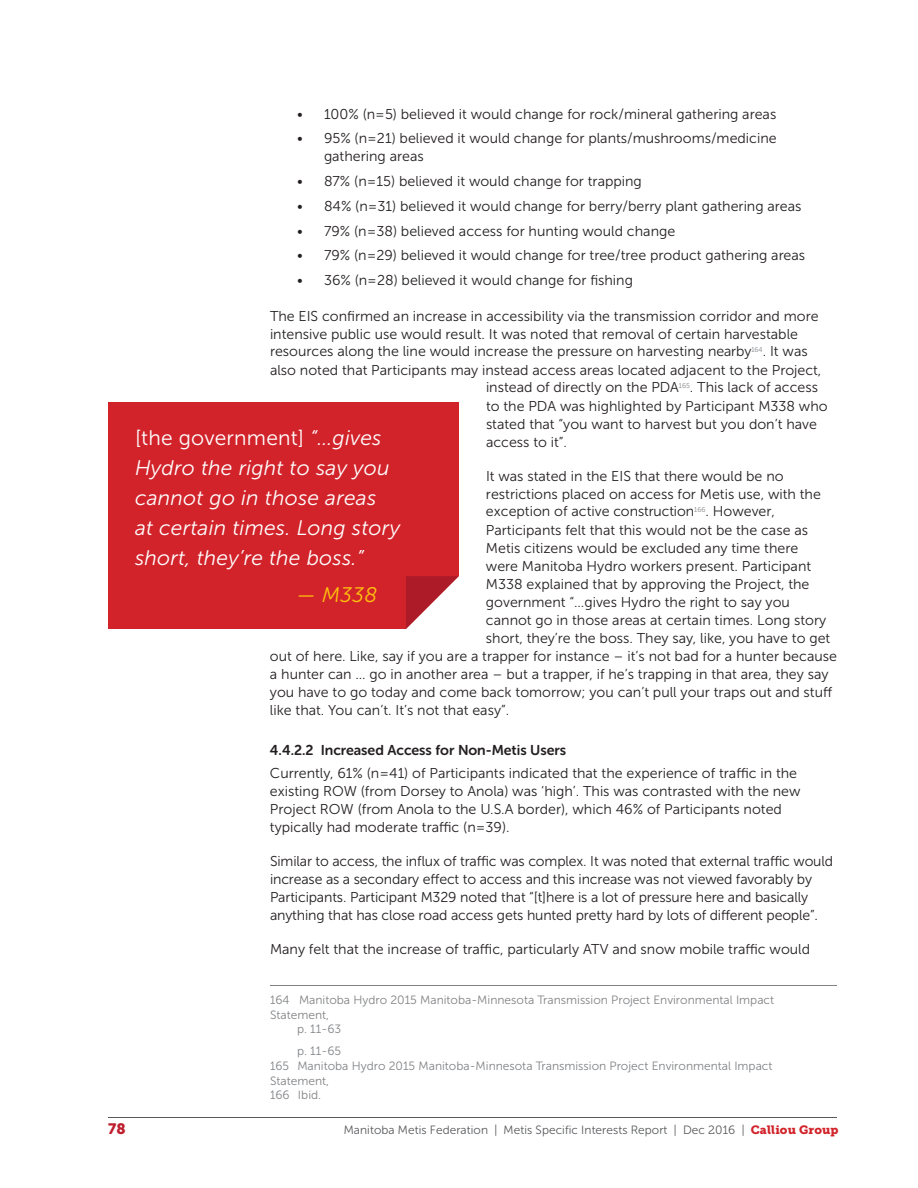
<style>
.page{position:relative;width:918px;height:1188px;background:#fff}
.page>*{position:absolute;margin:0;border:0;box-sizing:border-box;transform-origin:0 0}
.t1{font:italic 21px/30px "Museo Sans 300";letter-spacing:.01em;color:#fff}
.t2{font:italic 21px "Museo Sans 300";color:#ffc20e}
.t3{font:15px "Museo Sans Rounded 900";color:#be1e2d}
.t4{font:14.25px/18px "Museo Sans 300";color:#231f20}
.t5{font:14.25px "Museo Sans Rounded 700";color:#231f20}
.t6{font:12px/14.7px "Museo Sans 300";color:#808285}
.t7{font:12px "Museo Sans Rounded 300";letter-spacing:.01em;color:#58595b}
.s1{font-family:"Museo Sans Rounded 300"}
.s2{font-family:"Museo Slab 300"}
.s3{font-style:normal}
.s4{font-family:"Museo Slab 900";color:#d2232a}
</style>
<div class="page">
<hr style="left:108px;top:1117px;width:729px;height:1px;background:#58595b">
<hr style="left:270px;top:985px;width:567px;height:1px;background:#808285">
<div style="left:108px;top:403px;width:351px;height:226px;background:#d2232a"></div>
<svg style="left:406px;top:576px;width:53px;height:53px;background:#d68c93"></svg>
<p class="t4" style="left:297px;top:105px;width:481px">• 100% (n=5) believed it would change for rock/mineral gathering areas</p>
<p class="t4" style="left:324px;top:130px;width:454px;text-indent:-27px">• 95% (n=21) believed it would change for plants/mushrooms/medicine gathering areas</p>
<p class="t4" style="left:297px;top:172px;width:346px">• 87% (n=15) believed it would change for trapping</p>
<p class="t4" style="left:297px;top:197px;width:506px">• 84% (n=31) believed it would change for berry/berry plant gathering areas</p>
<p class="t4" style="left:297px;top:222px;width:380px">• 79% (n=38) believed access for hunting would change</p>
<p class="t4" style="left:297px;top:247px;width:510px">• 79% (n=29) believed it would change for tree/tree product gathering areas</p>
<p class="t4" style="left:297px;top:271px;width:338px">• 36% (n=28) believed it would change for fishing</p>
<p class="t4" style="left:270px;top:307px;width:550px">The EIS confirmed an increase in accessibility via the transmission corridor and more</p>
<p class="t4" style="left:270px;top:325px;width:530px">intensive public use would result. It was noted that removal of certain harvestable</p>
<p class="t4" style="left:270px;top:342px;width:539px">resources along the line would increase the pressure on harvesting <span class="s1">nearby</span><sup>164</sup>. It was</p>
<p class="t4" style="left:270px;top:361px;width:553px">also noted that Participants may instead access areas located adjacent to the Project,</p>
<p class="t4" style="left:486px;top:378px;width:334px">instead of directly on the <span class="s1">PDA</span><sup>165</sup>. This lack of access</p>
<p class="t4" style="left:486px;top:397px;width:343px">to the PDA was highlighted by Participant M338 who</p>
<p class="t4" style="left:486px;top:415px;width:332px">stated that “you want to harvest but you don’t have</p>
<p class="t4" style="left:486px;top:433px;width:83px">access to it”.</p>
<p class="t4" style="left:486px;top:467px;width:299px">It was stated in the EIS that there would be no</p>
<p class="t4" style="left:486px;top:485px;width:336px">restrictions placed on access for Metis use, with the</p>
<p class="t4" style="left:486px;top:503px;width:291px">exception of active <span class="s1">construction</span><sup>166</sup>. However,</p>
<p class="t4" style="left:486px;top:521px;width:324px">Participants felt that this would not be the case as</p>
<p class="t4" style="left:486px;top:539px;width:314px">Metis citizens would be excluded any time there</p>
<p class="t4" style="left:486px;top:557px;width:327px">were Manitoba Hydro workers present. Participant</p>
<p class="t4" style="left:486px;top:575px;width:325px">M338 explained that by approving the Project, the</p>
<p class="t4" style="left:486px;top:593px;width:305px">government “…gives Hydro the right to say you</p>
<p class="t4" style="left:486px;top:611px;width:342px">cannot go in those areas at certain times. Long story</p>
<p class="t4" style="left:486px;top:629px;width:346px">short, they’re the boss. They say, like, you have to get</p>
<p class="t4" style="left:270px;top:647px;width:569px">out of here. Like, say if you are a trapper for instance – it’s not bad for a hunter because</p>
<p class="t4" style="left:270px;top:665px;width:560px">a hunter can … go in another area – but a trapper, if he’s trapping in that area, they say</p>
<p class="t4" style="left:270px;top:683px;width:564px">you have to go today and come back tomorrow; you can’t pull your traps out and stuff</p>
<p class="t4" style="left:270px;top:701px;width:241px">like that. You can’t. It’s not that easy”.</p>
<p class="t5" style="left:270px;top:742px;width:298px">4.4.2.2 Increased Access for Non-Metis Users</p>
<p class="t4" style="left:270px;top:764px;width:532px">Currently, 61% (n=41) of Participants indicated that the experience of traffic in the existing ROW (from Dorsey to Anola) was ‘high’. This was contrasted with the new Project ROW (from Anola to the U.S.A border), which 46% of Participants noted typically had moderate traffic (n=39).</p>
<p class="t4" style="left:270px;top:852px;width:565px">Similar to access, the influx of traffic was complex. It was noted that external traffic would increase as a secondary effect to access and this increase was not viewed favorably by Participants. Participant M329 noted that “[t]here is a lot of pressure here and basically anything that has close road access gets hunted pretty hard by lots of different people”.</p>
<p class="t4" style="left:270px;top:941px;width:542px">Many felt that the increase of traffic, particularly ATV and snow mobile traffic would</p>
<p class="t6" style="left:270px;top:993px;width:506px"><span class="s1">164</span> Manitoba Hydro 2015 Manitoba-Minnesota Transmission Project Environmental Impact</p>
<p class="t6" style="left:270px;top:1007px;width:61px">Statement,</p>
<p class="t6" style="left:297px;top:1022px;width:46px">p. 11-63</p>
<p class="t6" style="left:270px;top:1044px;width:504px;text-indent:27px">p. 11-65<br><span class="s1">165</span> Manitoba Hydro 2015 Manitoba-Minnesota Transmission Project Environmental Impact<br>Statement,<br><span class="s2">166</span> Ibid.</p>
<h1 class="t1" style="left:135px;top:423px;width:267px"><span class="s3">[the government]</span> “…gives<br>Hydro the right to say you cannot go in those areas<br>at certain times. Long story short, they’re the boss.”</h1>
<h1 class="t2" style="left:297px;top:584px;width:82px">— M338</h1>
<p class="t3" style="left:108px;top:1120px;width:19px">78</p>
<p class="t7" style="left:344px;top:1123px;width:496px">Manitoba Metis Federation | Metis Specific Interests Report | Dec <span class="s2">2016</span> | <span class="s4">Calliou Group</span></p>
</div>
